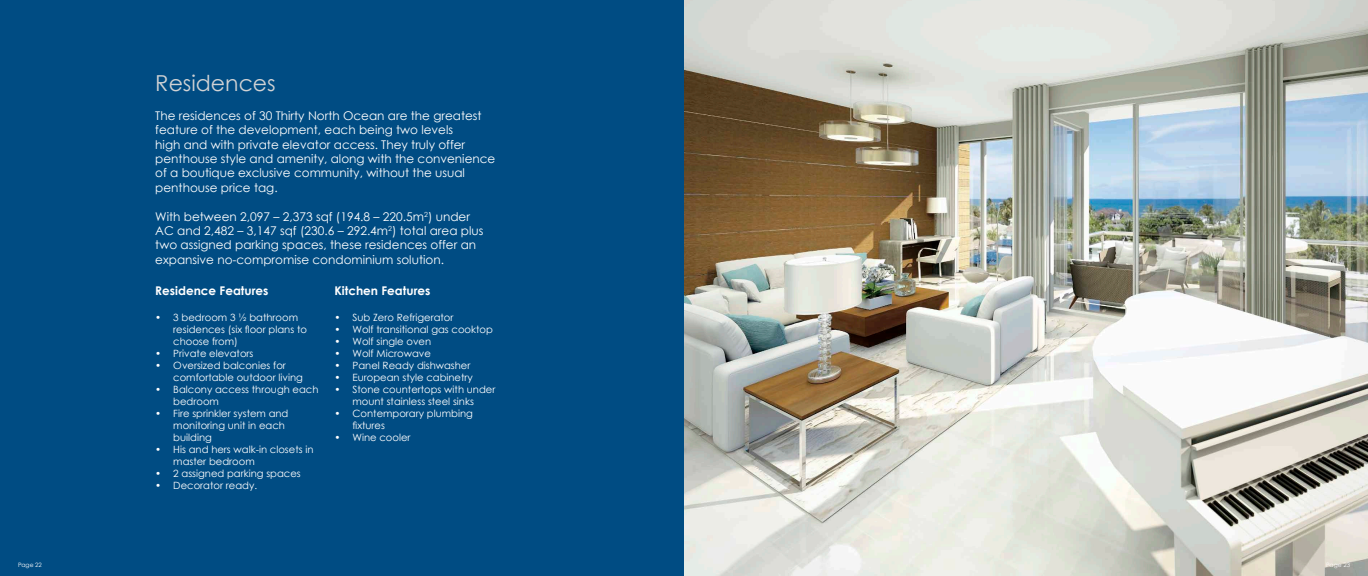
<style>
.page{position:relative;width:1368px;height:576px;background:#004c83}
.page>*{position:absolute;margin:0;border:0;box-sizing:border-box;transform-origin:0 0}
.t1{font:22px "Century Gothic";color:#d1d2d4}
.t2{font:12px/14.4px "Century Gothic";color:#fff}
.t3{font:700 12px "Century Gothic";color:#fff}
.t4{font:10px/12px "Century Gothic";color:#fff}
.t5{font:6px "Century Gothic";color:#fff}
</style>
<div class="page">
<img style="left:684px;top:0;width:684px;height:576px">
<h1 class="t1" style="left:155px;top:68px;width:122px">Residences</h1>
<p class="t2" style="left:155px;top:108px;width:342px">The residences of 30 Thirty North Ocean are the greatest feature of the development, each being two levels<br>high and with private elevator access. They truly offer penthouse style and amenity, along with the convenience of a boutique exclusive community, without the usual penthouse price tag.</p>
<p class="t2" style="left:155px;top:209px;width:330px">With between 2,097 – 2,373 sqf (194.8 – 220.5m<sup>2</sup>) under AC and 2,482 – 3,147 sqf (230.6 – 292.4m<sup>2</sup>) total area plus two assigned parking spaces, these residences offer an expansive no-compromise condominium solution.</p>
<p class="t3" style="left:155px;top:281px;width:115px">Residence Features</p>
<p class="t4" style="left:173px;top:311px;width:135px;text-indent:-18px">• 3 bedroom 3 ½ bathroom residences (six floor plans to choose from)</p>
<p class="t4" style="left:155px;top:347px;width:100px">• Private elevators</p>
<p class="t4" style="left:173px;top:359px;width:131px;text-indent:-18px">• Oversized balconies for comfortable outdoor living</p>
<p class="t4" style="left:173px;top:383px;width:147px;text-indent:-18px">• Balcony access through each bedroom</p>
<p class="t4" style="left:173px;top:407px;width:117px;text-indent:-18px">• Fire sprinkler system and monitoring unit in each building</p>
<p class="t4" style="left:173px;top:443px;width:142px;text-indent:-18px">• His and hers walk-in closets in master bedroom</p>
<p class="t4" style="left:155px;top:467px;width:147px">• 2 assigned parking spaces</p>
<p class="t4" style="left:155px;top:479px;width:103px">• Decorator ready.</p>
<p class="t3" style="left:334px;top:281px;width:97px">Kitchen Features</p>
<p class="t4" style="left:334px;top:311px;width:121px">• Sub Zero Refrigerator</p>
<p class="t4" style="left:334px;top:323px;width:160px">• Wolf transitional gas cooktop</p>
<p class="t4" style="left:334px;top:335px;width:98px">• Wolf single oven</p>
<p class="t4" style="left:334px;top:347px;width:98px">• Wolf Microwave</p>
<p class="t4" style="left:334px;top:359px;width:137px">• Panel Ready dishwasher</p>
<p class="t4" style="left:334px;top:371px;width:140px">• European style cabinetry</p>
<p class="t4" style="left:334px;top:383px;width:162px;text-align:center">• Stone countertops with under mount stainless steel sinks</p>
<p class="t4" style="left:352px;top:407px;width:122px;text-indent:-18px">• Contemporary plumbing fixtures</p>
<p class="t4" style="left:334px;top:431px;width:78px">• Wine cooler</p>
<p class="t5" style="left:18px;top:560px;width:25px">Page 22</p>
<p class="t5" style="left:1326px;top:560px;width:25px">Page 23</p>
</div>
